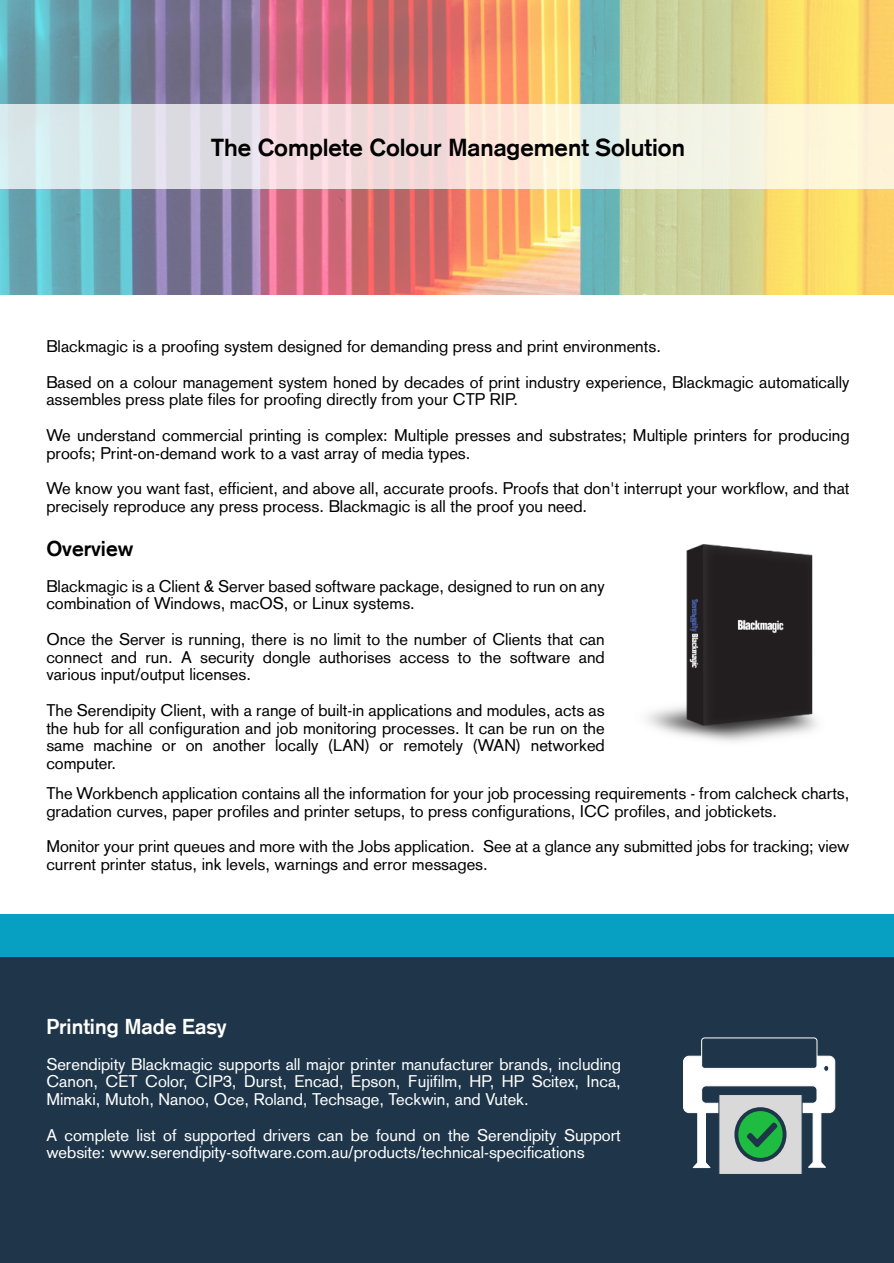
<style>
.page{position:relative;width:894px;height:1263px;background:#fff}
.page>*{position:absolute;margin:0;border:0;box-sizing:border-box;transform-origin:0 0}
.t1{font:700 24px "Akzidenz Grotesk";color:#000}
.t2{font:700 21px "Akzidenz Grotesk";color:#fff}
.t3{font:700 21px "Akzidenz Grotesk";color:#000}
.t4{font:16.5px/17.7px "Akzidenz Grotesk";color:#000}
.t5{font:16.5px/17.7px "Akzidenz Grotesk";color:#fff;text-align:justify}
</style>
<div class="page">
<img style="left:0;top:0;width:893px;height:294px">
<div style="left:0;top:105px;width:893px;height:84px;background:#fff;opacity:.75"></div>
<div style="left:0;top:921px;width:893px;height:342px;background:#1f364a"></div>
<svg style="left:806px;top:1113px;width:20px;height:55px"></svg>
<svg style="left:691px;top:1113px;width:20px;height:55px"></svg>
<div style="left:683px;top:1056px;width:151px;height:57px;background:#fff;border:1px solid #fff;border-radius:6px"></div>
<div style="left:701px;top:1037px;width:116px;height:32px;background:#1f364a;border:1px solid #fff;border-radius:3px"></div>
<div style="left:701px;top:1085px;width:116px;height:19px;background:#1f364a;border:1px solid #fff;border-radius:4px"></div>
<svg style="left:823px;top:1065px;width:5px;height:7px"></svg>
<div style="left:718px;top:1094px;width:84px;height:81px;background:#d9d9d9;border:1px solid #1f364a"></div>
<svg style="left:734px;top:1107px;width:53px;height:55px"></svg>
<div style="left:0;top:915px;width:893px;height:42px;background:#07a0c3"></div>
<img style="left:646px;top:544px;width:172px;height:198px">
<h1 class="t1" style="left:211px;top:138px;width:475px">The Complete Colour Management Solution</h1>
<p class="t4" style="left:46px;top:330px;width:804px;line-height:35.7px">Blackmagic is a proofing system designed for demanding press and print environments.<br>Based on a colour management system honed by decades of print industry experience, Blackmagic automatically</p>
<p class="t4" style="left:46px;top:383px;width:804px;line-height:35.7px">assembles press plate files for proofing directly from your CTP RIP.<br>We understand commercial printing is complex: Multiple presses and substrates; Multiple printers for producing</p>
<p class="t4" style="left:46px;top:437px;width:804px;line-height:35.7px">proofs; Print-on-demand work to a vast array of media types.<br>We know you want fast, efficient, and above all, accurate proofs. Proofs that don't interrupt your workflow, and that</p>
<p class="t4" style="left:46px;top:499px;width:542px">precisely reproduce any press process. Blackmagic is all the proof you need.</p>
<p class="t3" style="left:46px;top:541px;width:88px">Overview</p>
<p class="t4" style="left:46px;top:579px;width:559px">Blackmagic is a Client &amp; Server based software package, designed to run on any combination of Windows, macOS, or Linux systems.</p>
<p class="t4" style="left:46px;top:632px;width:559px;text-align:justify">Once the Server is running, there is no limit to the number of Clients that can connect and run. A security dongle authorises access to the software and various input/output licenses.</p>
<p class="t4" style="left:46px;top:703px;width:559px;text-align:justify">The Serendipity Client, with a range of built-in applications and modules, acts as the hub for all configuration and job monitoring processes. It can be run on the same machine or on another locally (LAN) or remotely (WAN) networked computer.</p>
<p class="t4" style="left:46px;top:786px;width:804px">The Workbench application contains all the information for your job processing requirements - from calcheck charts, gradation curves, paper profiles and printer setups, to press configurations, ICC profiles, and jobtickets.</p>
<p class="t4" style="left:46px;top:839px;width:804px">Monitor your print queues and more with the Jobs application. See at a glance any submitted jobs for tracking; view current printer status, ink levels, warnings and error messages.</p>
<p class="t2" style="left:46px;top:1019px;width:182px">Printing Made Easy</p>
<p class="t5" style="left:46px;top:1057px;width:576px">Serendipity Blackmagic supports all major printer manufacturer brands, including Canon, CET Color, CIP3, Durst, Encad, Epson, Fujifilm, HP, HP Scitex, Inca, Mimaki, Mutoh, Nanoo, Oce, Roland, Techsage, Teckwin, and Vutek.</p>
<p class="t5" style="left:46px;top:1128px;width:576px">A complete list of supported drivers can be found on the Serendipity Support website: www.serendipity-software.com.au/products/technical-specifications</p>
</div>
